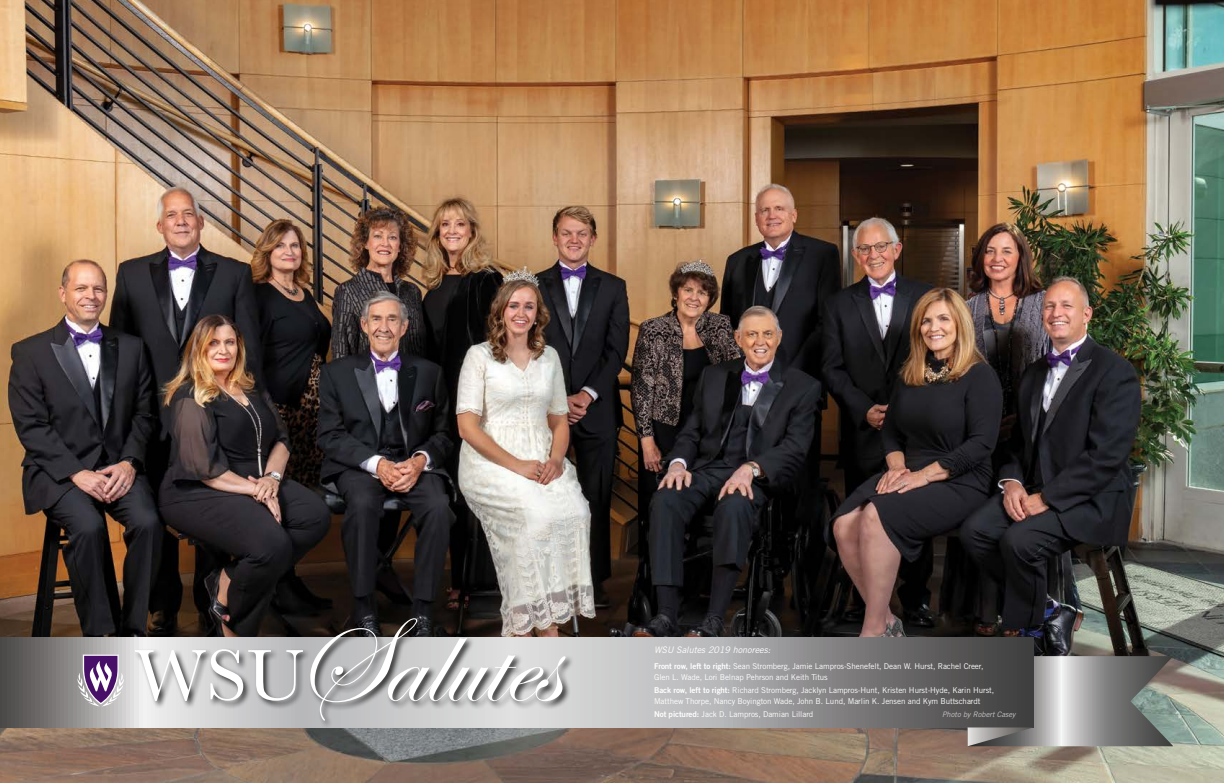
<style>
.page{position:relative;width:1224px;height:783px;background:#fff}
.page>*{position:absolute;margin:0;border:0;box-sizing:border-box;transform-origin:0 0}
.t1{font:124px "Edwardian Script ITC";color:#fff}
.t2{font:italic 9px "Trade Gothic LT Std";color:#fff}
.t3{font:8px/11px "Trade Gothic LT Std";letter-spacing:-.01em;color:#fff}
.t4{font:italic 7.5px "Trade Gothic LT Std";color:#c6c4c7}
.s1{font-family:"Baskerville";font-size:75px}
.s2{font-family:"Trade Gothic LT Std Bd 2"}
</style>
<div class="page">
<img style="left:0;top:0;width:1224px;height:783px">
<svg style="left:0;top:637px;width:1033px;height:90px;background:#939293"></svg>
<svg style="left:968px;top:656px;width:205px;height:90px;background:#818180"></svg>
<svg style="left:77px;top:655px;width:48px;height:51px"></svg>
<div style="left:134px;top:617px;width:440px;height:112px;background:#000;opacity:.75"></div>
<h1 class="t1" style="left:135px;top:594px;width:425px"><span class="s1">WSU</span>Salutes</h1>
<p class="t2" style="left:654px;top:645px;width:118px">WSU Salutes 2019 honorees:</p>
<p class="t3" style="left:654px;top:660px;width:331px"><span class="s2">Front row, left to right:</span> Sean Stromberg, Jamie Lampros-Shenefelt, Dean W. Hurst, Rachel Creer,<br>Glen L. Wade, Lori Belnap Pehrson and Keith Titus</p>
<p class="t3" style="left:654px;top:684px;width:342px"><span class="s2">Back row, left to right:</span> Richard Stromberg, Jacklyn Lampros-Hunt, Kristen Hurst-Hyde, Karin Hurst,<br>Matthew Thorpe, Nancy Boyington Wade, John B. Lund, Marlin K. Jensen and Kym Buttschardt</p>
<p class="t3" style="left:654px;top:709px;width:161px"><span class="s2">Not pictured:</span> Jack D. Lampros, Damian Lillard</p>
<p class="t4" style="left:942px;top:710px;width:75px">Photo by Robert Casey</p>
</div>
